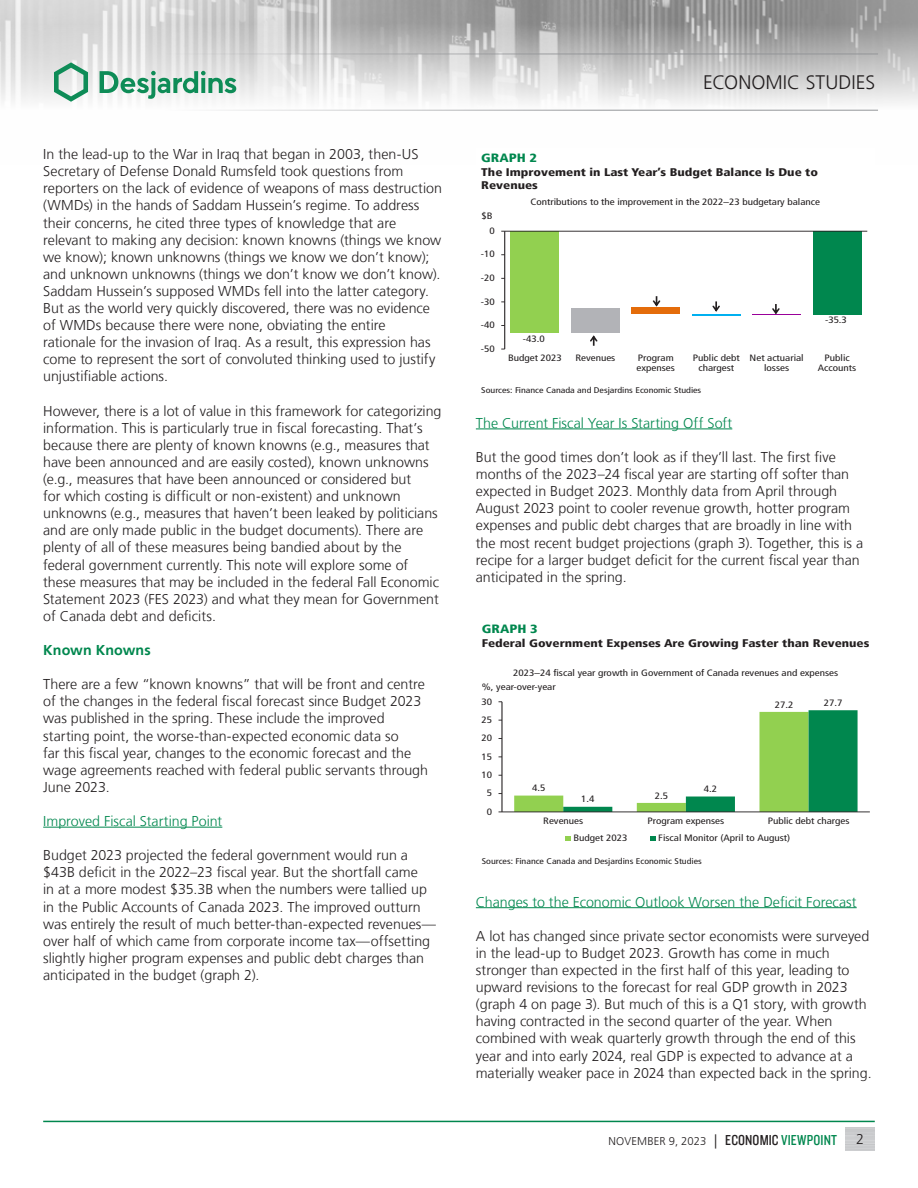
<style>
.page{position:relative;width:918px;height:1188px;background:#fff}
.page>*{position:absolute;margin:0;border:0;box-sizing:border-box;transform-origin:0 0}
.t1{font:300 19.5px "Frutiger LT";letter-spacing:.005em;color:#231f20}
.t2{font:300 14.25px/17.1px "Frutiger LT";color:#231f20}
.Texte_Titre_Niveau2{font:300 14.25px "Frutiger LT";color:#00874e}
.Texte_Titre{font:700 14.25px "Frutiger LT";letter-spacing:.005em;color:#00874e}
.t3{font:900 condensed 12px "Frutiger LT";color:#00874e;scale:1.2 1}
.t4{font:300 11.25px "Frutiger LT";letter-spacing:.005em;color:#231f20}
.t5{font:900 condensed 11.1px/13.2px "Frutiger LT";color:#231f20;scale:1.2 1}
.t6{font:condensed 9.3px "Frutiger LT";color:#231f20;scale:1.2 1}
.t7{font:condensed 9.15px/10.8px "Frutiger LT";color:#231f20;text-align:center;scale:1.2 1}
.t8{font:condensed 8.25px "Frutiger LT";color:#231f20;scale:1.2 1}
.s1{font-size:14.25px}
.s2{font-family:"Knockout 29 Junior Ltweight";font-weight:400;font-size:15px}
.s3{font-family:"Knockout 29 Junior Ltweight";font-weight:400;font-size:15px;color:#00874e}
</style>
<div class="page">
<img style="left:0;top:0;width:918px;height:110px">
<hr style="left:0;top:54px;width:878px;height:1px;background:#939598">
<hr style="left:0;top:110px;width:878px;height:1px;background:#939598">
<svg style="left:54px;top:62px;width:34px;height:40px"></svg>
<svg style="left:100px;top:71px;width:136px;height:28px"></svg>
<hr style="left:43px;top:1121px;width:832px;height:1px;background:#00874e">
<hr style="left:476px;top:429px;width:256px;height:1px;background:#00874e">
<hr style="left:476px;top:907px;width:381px;height:1px;background:#00874e">
<hr style="left:43px;top:827px;width:179px;height:1px;background:#00874e">
<svg style="left:514px;top:710px;width:344px;height:102px"></svg>
<hr style="left:502px;top:702px;width:1px;height:110px;background:#231f20">
<hr style="left:502px;top:812px;width:368px;height:1px;background:#231f20">
<svg style="left:565px;top:836px;width:6px;height:5px"></svg>
<svg style="left:650px;top:836px;width:6px;height:5px"></svg>
<div style="left:813px;top:231px;width:48px;height:83px;background:#00874e"></div>
<div style="left:511px;top:231px;width:48px;height:102px;background:#92d050"></div>
<div style="left:571px;top:308px;width:49px;height:25px;background:#b2b3b7"></div>
<div style="left:632px;top:308px;width:48px;height:6px;background:#e46c0a"></div>
<hr style="left:692px;top:314px;width:48px;height:1px;background:#00b0f0">
<hr style="left:752px;top:315px;width:49px;height:1px;background:#909">
<hr style="left:504px;top:231px;width:1px;height:118px;background:#231f20">
<hr style="left:505px;top:231px;width:362px;height:1px;background:#231f20">
<svg style="left:590px;top:335px;width:8px;height:11px"></svg>
<svg style="left:653px;top:296px;width:7px;height:11px"></svg>
<svg style="left:712px;top:301px;width:8px;height:11px"></svg>
<svg style="left:772px;top:304px;width:8px;height:10px"></svg>
<p class="t2" style="left:43px;top:146px;width:400px">In the lead‑up to the War in Iraq that began in 2003, then‑US Secretary of Defense Donald Rumsfeld took questions from reporters on the lack of evidence of weapons of mass destruction (WMDs) in the hands of Saddam Hussein’s regime. To address their concerns, he cited three types of knowledge that are relevant to making any decision: known knowns (things we know we know); known unknowns (things we know we don’t know); and unknown unknowns (things we don’t know we don’t know).<br>Saddam Hussein’s supposed WMDs fell into the latter category.<br>But as the world very quickly discovered, there was no evidence of WMDs because there were none, obviating the entire<br>rationale for the invasion of Iraq. As a result, this expression has come to represent the sort of convoluted thinking used to justify unjustifiable actions.</p>
<p class="t2" style="left:43px;top:402px;width:400px">However, there is a lot of value in this framework for categorizing information. This is particularly true in fiscal forecasting. That’s because there are plenty of known knowns (e.g., measures that have been announced and are easily costed), known unknowns (e.g., measures that have been announced or considered but<br>for which costing is difficult or non‑existent) and unknown unknowns (e.g., measures that haven’t been leaked by politicians and are only made public in the budget documents). There are plenty of all of these measures being bandied about by the federal government currently. This note will explore some of these measures that may be included in the federal Fall Economic Statement 2023 (FES 2023) and what they mean for Government of Canada debt and deficits.</p>
<p class="Texte_Titre" style="left:43px;top:642px;width:109px">Known Knowns</p>
<p class="t2" style="left:43px;top:676px;width:386px">There are a few “known knowns” that will be front and centre of the changes in the federal fiscal forecast since Budget 2023 was published in the spring. These include the improved starting point, the worse‑than‑expected economic data so<br>far this fiscal year, changes to the economic forecast and the wage agreements reached with federal public servants through June 2023.</p>
<p class="Texte_Titre_Niveau2" style="left:43px;top:813px;width:181px">Improved Fiscal Starting Point</p>
<p class="t2" style="left:43px;top:847px;width:394px">Budget 2023 projected the federal government would run a $43B deficit in the 2022–23 fiscal year. But the shortfall came<br>in at a more modest $35.3B when the numbers were tallied up in the Public Accounts of Canada 2023. The improved outturn was entirely the result of much better‑than‑expected revenues— over half of which came from corporate income tax—offsetting slightly higher program expenses and public debt charges than anticipated in the budget (graph 2).</p>
<h1 class="t1" style="left:703px;top:72px;width:174px">ECONOMIC STUDIES</h1>
<p class="t3" style="left:481px;top:151px;width:48px">GRAPH 2</p>
<p class="t5" style="left:481px;top:166px;width:282px">The Improvement in Last Year’s Budget Balance Is Due to<br>Revenues</p>
<p class="t7" style="left:481px;top:211px;width:11px">$B</p>
<p class="t7" style="left:489px;top:225px;width:6px">0</p>
<p class="t7" style="left:481px;top:249px;width:13px">-10</p>
<p class="t7" style="left:481px;top:273px;width:13px">-20</p>
<p class="t7" style="left:481px;top:296px;width:13px">-30</p>
<p class="t7" style="left:481px;top:320px;width:13px">-40</p>
<p class="t7" style="left:481px;top:343px;width:13px">-50</p>
<p class="t7" style="left:531px;top:197px;width:243px">Contributions to the improvement in the 2022–23 budgetary balance</p>
<p class="t7" style="left:523px;top:334px;width:20px">-43.0</p>
<p class="t6" style="left:825px;top:315px;width:20px">-35.3</p>
<p class="t7" style="left:508px;top:352px;width:46px">Budget 2023</p>
<p class="t7" style="left:575px;top:352px;width:35px">Revenues</p>
<p class="t7" style="left:637px;top:352px;width:33px;text-align:left">Program expenses</p>
<p class="t7" style="left:693px;top:352px;width:41px">Public debt chargest</p>
<p class="t7" style="left:750px;top:352px;width:47px">Net actuarial losses</p>
<p class="t7" style="left:818px;top:352px;width:33px">Public<br>Accounts</p>
<p class="t8" style="left:481px;top:385px;width:185px">Sources: Finance Canada and Desjardins Economic Studies</p>
<p class="Texte_Titre_Niveau2" style="left:476px;top:415px;width:258px">The Current Fiscal Year Is Starting Off Soft</p>
<p class="t2" style="left:476px;top:449px;width:389px">But the good times don’t look as if they’ll last. The first five months of the 2023–24 fiscal year are starting off softer than expected in Budget 2023. Monthly data from April through August 2023 point to cooler revenue growth, hotter program expenses and public debt charges that are broadly in line with the most recent budget projections (graph 3). Together, this is a recipe for a larger budget deficit for the current fiscal year than anticipated in the spring.</p>
<p class="t3" style="left:482px;top:622px;width:48px">GRAPH 3</p>
<p class="t5" style="left:482px;top:636px;width:324px">Federal Government Expenses Are Growing Faster than Revenues</p>
<p class="t7" style="left:482px;top:666px;width:299px;line-height:14px;text-align:left;text-indent:31px">2023–24 fiscal year growth in Government of Canada revenues and expenses %, year-over-year</p>
<p class="t7" style="left:481px;top:696px;width:10px">30</p>
<p class="t6" style="left:481px;top:714px;width:10px">25</p>
<p class="t7" style="left:481px;top:733px;width:10px">20</p>
<p class="t6" style="left:481px;top:751px;width:10px">15</p>
<p class="t7" style="left:481px;top:769px;width:10px">10</p>
<p class="t6" style="left:487px;top:788px;width:6px">5</p>
<p class="t7" style="left:487px;top:806px;width:6px">0</p>
<p class="t7" style="left:532px;top:783px;width:13px">4.5</p>
<p class="t7" style="left:581px;top:794px;width:13px">1.4</p>
<p class="t7" style="left:655px;top:790px;width:13px">2.5</p>
<p class="t7" style="left:704px;top:784px;width:13px">4.2</p>
<p class="t6" style="left:775px;top:699px;width:17px">27.2</p>
<p class="t6" style="left:824px;top:697px;width:17px">27.7</p>
<p class="t7" style="left:543px;top:815px;width:35px">Revenues</p>
<p class="t7" style="left:648px;top:815px;width:65px">Program expenses</p>
<p class="t7" style="left:768px;top:815px;width:70px">Public debt charges</p>
<p class="t7" style="left:573px;top:833px;width:46px">Budget 2023</p>
<p class="t7" style="left:658px;top:833px;width:111px">Fiscal Monitor (April to August)</p>
<p class="t8" style="left:482px;top:856px;width:185px">Sources: Finance Canada and Desjardins Economic Studies</p>
<p class="Texte_Titre_Niveau2" style="left:476px;top:894px;width:382px">Changes to the Economic Outlook Worsen the Deficit Forecast</p>
<p class="t2" style="left:476px;top:928px;width:397px">A lot has changed since private sector economists were surveyed in the lead‑up to Budget 2023. Growth has come in much stronger than expected in the first half of this year, leading to upward revisions to the forecast for real GDP growth in 2023 (graph 4 on page 3). But much of this is a Q1 story, with growth having contracted in the second quarter of the year. When combined with weak quarterly growth through the end of this year and into early 2024, real GDP is expected to advance at a materially weaker pace in 2024 than expected back in the spring.</p>
<p class="t4" style="left:609px;top:1135px;width:230px">NOVEMBER 9, 2023 <span class="s1">|</span> <span class="s2">ECONOMIC</span> <span class="s3">VIEWPOINT</span></p>
<p class="t2" style="left:856px;top:1131px;width:9px">2</p>
</div>
